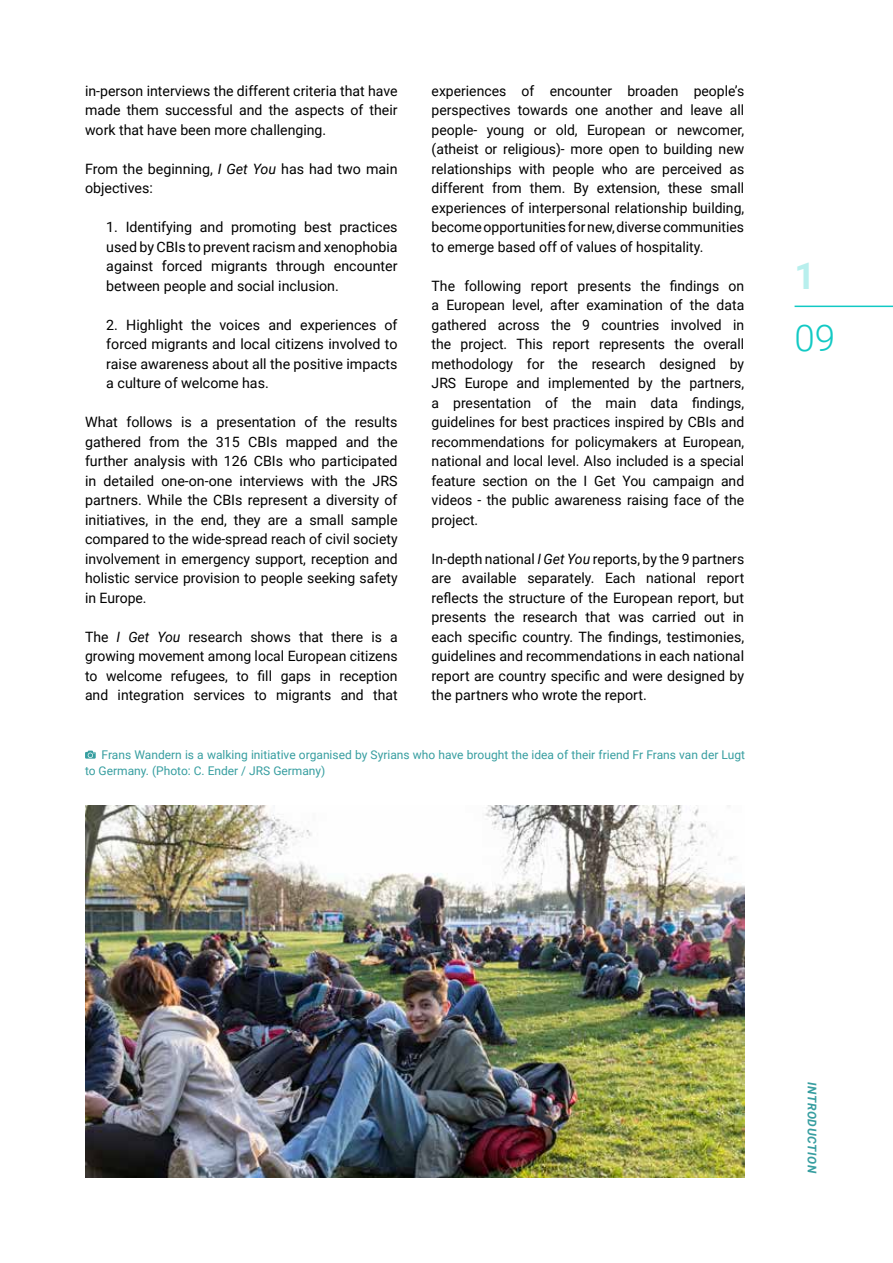
<style>
.page{position:relative;width:893px;height:1263px;background:#fff}
.page>*{position:absolute;margin:0;border:0;box-sizing:border-box;transform-origin:0 0}
.t1{font:300 36.75px "Roboto";color:#12c9c4}
.t2{font:700 36.75px "Roboto";color:#b8efed}
.t3{font:14.25px/19.5px "Roboto";color:#000;text-align:justify}
.t4{font:12px/16.5px "Roboto";color:#379ea0}
.t5{font:italic 700 12px "Roboto";letter-spacing:.05em;color:#379ea0}
.s1{font-style:italic}
</style>
<div class="page">
<hr style="left:795px;top:306px;width:98px;height:1px;background:#12c9c4">
<img style="left:85px;top:806px;width:659px;height:372px">
<svg style="left:85px;top:750px;width:11px;height:9px"></svg>
<p class="t3" style="left:85px;top:80px;width:314px">in-person interviews the different criteria that have made them successful and the aspects of their work that have been more challenging.</p>
<p class="t3" style="left:85px;top:158px;width:314px">From the beginning, <span class="s1">I Get You</span> has had two main objectives:</p>
<p class="t3" style="left:106px;top:217px;width:293px">1. Identifying and promoting best practices used by CBIs to prevent racism and xenophobia against forced migrants through encounter between people and social inclusion.</p>
<p class="t3" style="left:106px;top:314px;width:293px">2. Highlight the voices and experiences of forced migrants and local citizens involved to raise awareness about all the positive impacts a culture of welcome has.</p>
<p class="t3" style="left:85px;top:412px;width:314px">What follows is a presentation of the results gathered from the 315 CBIs mapped and the further analysis with 126 CBIs who participated in detailed one-on-one interviews with the JRS partners. While the CBIs represent a diversity of initiatives, in the end, they are a small sample compared to the wide-spread reach of civil society involvement in emergency support, reception and holistic service provision to people seeking safety in Europe.</p>
<p class="t3" style="left:85px;top:626px;width:314px">The <span class="s1">I Get You</span> research shows that there is a growing movement among local European citizens to welcome refugees, to fill gaps in reception and integration services to migrants and that</p>
<p class="t3" style="left:432px;top:80px;width:314px">experiences of encounter broaden people’s perspectives towards one another and leave all people- young or old, European or newcomer, (atheist or religious)- more open to building new relationships with people who are perceived as different from them. By extension, these small experiences of interpersonal relationship building, become opportunities for new, diverse communities to emerge based off of values of hospitality.</p>
<p class="t3" style="left:432px;top:275px;width:314px">The following report presents the findings on a European level, after examination of the data gathered across the 9 countries involved in the project. This report represents the overall methodology for the research designed by JRS Europe and implemented by the partners, a presentation of the main data findings, guidelines for best practices inspired by CBIs and recommendations for policymakers at European, national and local level. Also included is a special feature section on the I Get You campaign and videos - the public awareness raising face of the project.</p>
<p class="t3" style="left:432px;top:548px;width:314px">In-depth national <span class="s1">I Get You</span> reports, by the 9 partners are available separately. Each national report reflects the structure of the European report, but presents the research that was carried out in each specific country. The findings, testimonies, guidelines and recommendations in each national report are country specific and were designed by the partners who wrote the report.</p>
<p class="t4" style="left:85px;top:746px;width:662px;text-indent:17px">Frans Wandern is a walking initiative organised by Syrians who have brought the idea of their friend Fr Frans van der Lugt to Germany. (Photo: C. Ender / JRS Germany)</p>
<h1 class="t2" style="left:795px;top:250px;width:23px">1</h1>
<h1 class="t1" style="left:795px;top:312px;width:42px">09</h1>
<p class="t5" style="left:820px;top:1082px;width:93px;rotate:90deg">INTRODUCTION</p>
</div>
